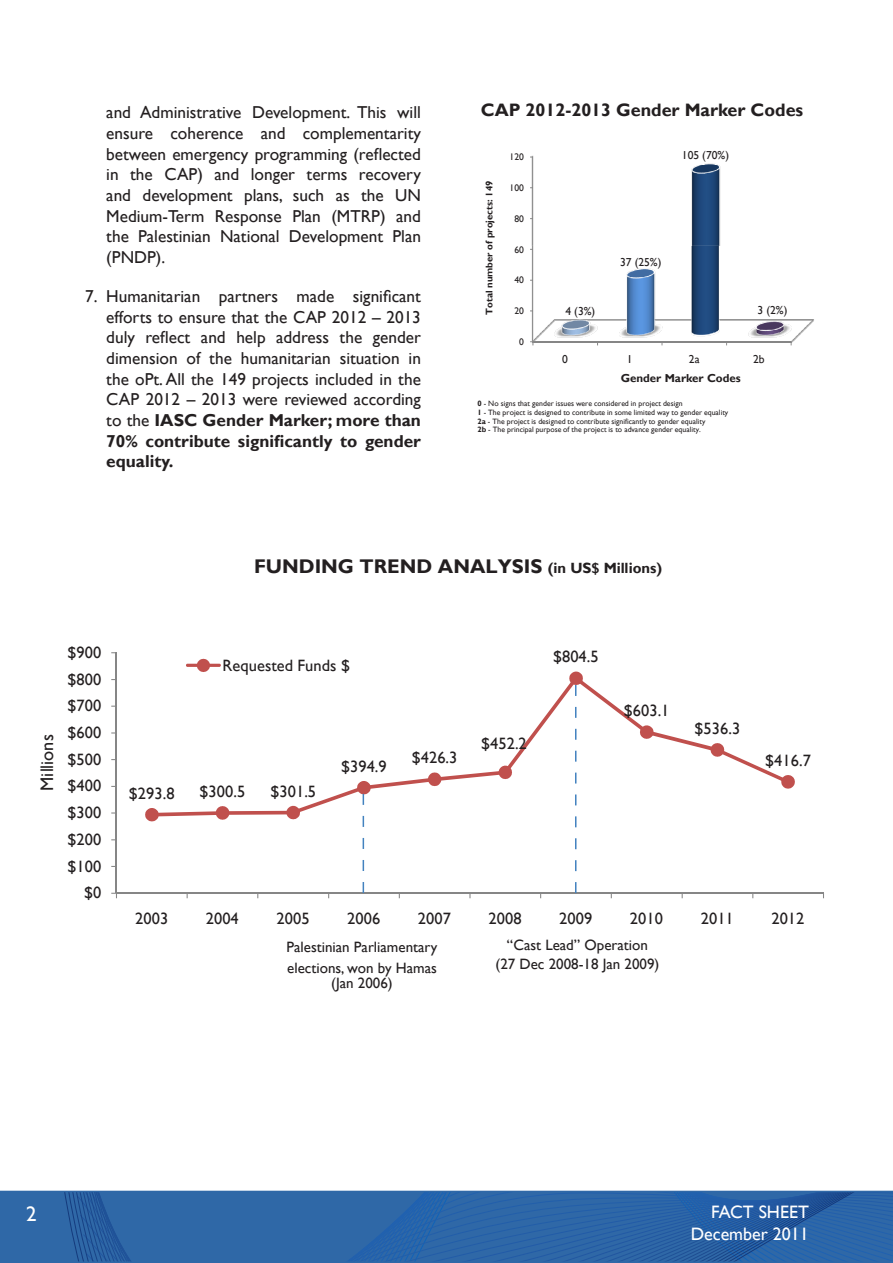
<style>
.page{position:relative;width:893px;height:1263px;background:#fff}
.page>*{position:absolute;margin:0;border:0;box-sizing:border-box;transform-origin:0 0}
.t1{font:21px "Gill Sans";color:#fff}
.t2{font:700 19.8px "Gill Sans";color:#231f20}
.t3{font:18.15px "Gill Sans";letter-spacing:.005em;color:#231f20}
.t4{font:700 18px "Gill Sans";color:#231f20}
.t5{font:18px/21.6px "Gill Sans";color:#fff;text-align:right}
.t6{font:700 17.4px "Gill Sans";color:#231f20}
.t7{font:17.25px/20.7px "Gill Sans";color:#231f20;text-align:justify}
.t8{font:16.5px "Gill Sans";letter-spacing:.005em;color:#231f20}
.t9{font:15px/21px "Gill Sans";color:#231f20}
.t10{font:14.85px/17.2px "Gill Sans";color:#231f20;text-align:center}
.t11{font:11.55px "Gill Sans";color:#231f20}
.t12{font:700 11.55px "Gill Sans";color:#231f20}
.t13{font:700 9.6px "Gill Sans";color:#231f20}
.t14{font:9.6px "Gill Sans";letter-spacing:.005em;color:#231f20}
.t15{font:7.8px/9px "Gill Sans";letter-spacing:.005em;color:#231f20}
.s1{font-weight:700}
.s2{font-size:14.85px}
</style>
<div class="page">
<svg style="left:0;top:1191px;width:893px;height:72px;background:#2b64a6"></svg>
<svg style="left:530px;top:155px;width:191px;height:91px"></svg>
<svg style="left:530px;top:246px;width:284px;height:100px"></svg>
<hr style="left:116px;top:653px;width:1px;height:71px;background:#868686">
<hr style="left:116px;top:724px;width:1px;height:169px;background:#868686">
<hr style="left:116px;top:893px;width:707px;height:1px;background:#868686">
<svg style="left:145px;top:659px;width:650px;height:239px"></svg>
<p class="t7" style="left:106px;top:102px;width:316px">and Administrative Development. This will ensure coherence and complementarity between emergency programming (reflected in the CAP) and longer terms recovery and development plans, such as the UN Medium-Term Response Plan (MTRP) and the Palestinian National Development Plan (PNDP).</p>
<p class="t7" style="left:106px;top:286px;width:316px;text-indent:-21px">7. Humanitarian partners made significant efforts to ensure that the CAP 2012 – 2013 duly reflect and help address the gender dimension of the humanitarian situation in the oPt. All the 149 projects included in the CAP 2012 – 2013 were reviewed according to the <span class="s1">IASC Gender Marker; more than 70% contribute significantly to gender equality.</span></p>
<p class="t4" style="left:481px;top:99px;width:324px">CAP 2012-2013 Gender Marker Codes</p>
<p class="t6" style="left:524px;top:105px;width:268px">CAP 2012 Gender Marker Codes</p>
<p class="t13" style="left:483px;top:315px;width:136px;rotate:-90deg">Total number of projects: 149</p>
<p class="t14" style="left:510px;top:152px;width:16px">120</p>
<p class="t11" style="left:682px;top:148px;width:49px">105 (70%)</p>
<p class="t14" style="left:510px;top:182px;width:16px">100</p>
<p class="t14" style="left:514px;top:213px;width:11px">80</p>
<p class="t14" style="left:514px;top:244px;width:11px">60</p>
<p class="t14" style="left:514px;top:275px;width:11px">40</p>
<p class="t14" style="left:514px;top:305px;width:11px">20</p>
<p class="t14" style="left:519px;top:336px;width:6px">0</p>
<p class="t11" style="left:565px;top:305px;width:31px">4 (3%)</p>
<p class="t11" style="left:620px;top:255px;width:43px">37 (25%)</p>
<p class="t11" style="left:757px;top:304px;width:32px">3 (2%)</p>
<p class="t11" style="left:562px;top:352px;width:7px">0</p>
<p class="t11" style="left:627px;top:352px;width:7px">1</p>
<p class="t11" style="left:689px;top:352px;width:12px">2a</p>
<p class="t11" style="left:753px;top:352px;width:13px">2b</p>
<p class="t12" style="left:621px;top:371px;width:121px">Gender Marker Codes</p>
<p class="t15" style="left:477px;top:399px;width:252px"><span class="s1">0</span> - No signs that gender issues were considered in project design<br><span class="s1">1</span> - The project is designed to contribute in some limited way to gender equality <span class="s1">2a</span> - The project is designed to contribute significantly to gender equality<br><span class="s1">2b</span> - The principal purpose of the project is to advance gender equality.</p>
<p class="t3" style="left:37px;top:791px;width:58px;rotate:-90deg">Millions</p>
<p class="t8" style="left:68px;top:643px;width:35px">$900</p>
<p class="t8" style="left:68px;top:670px;width:35px">$800</p>
<p class="t8" style="left:68px;top:696px;width:35px">$700</p>
<p class="t8" style="left:68px;top:723px;width:35px">$600</p>
<p class="t8" style="left:68px;top:750px;width:35px">$500</p>
<p class="t8" style="left:68px;top:776px;width:35px">$400</p>
<p class="t8" style="left:68px;top:803px;width:35px">$300</p>
<p class="t8" style="left:68px;top:830px;width:35px">$200</p>
<p class="t8" style="left:68px;top:856px;width:35px">$100</p>
<p class="t8" style="left:84px;top:883px;width:19px">$0</p>
<p class="t2" style="left:254px;top:554px;width:410px">FUNDING TREND ANALYSIS <span class="s2">(in US$ Millions)</span></p>
<p class="t8" style="left:223px;top:656px;width:129px">Requested Funds $</p>
<p class="t8" style="left:129px;top:783px;width:47px">$293.8</p>
<p class="t8" style="left:200px;top:781px;width:47px">$300.5</p>
<p class="t8" style="left:270px;top:781px;width:47px">$301.5</p>
<p class="t8" style="left:341px;top:756px;width:47px">$394.9</p>
<p class="t8" style="left:412px;top:748px;width:47px">$426.3</p>
<p class="t8" style="left:481px;top:733px;width:47px">$452.2</p>
<p class="t8" style="left:553px;top:647px;width:47px">$804.5</p>
<p class="t8" style="left:624px;top:701px;width:47px">$603.1</p>
<p class="t8" style="left:695px;top:718px;width:47px">$536.3</p>
<p class="t8" style="left:765px;top:750px;width:47px">$416.7</p>
<p class="t8" style="left:135px;top:908px;width:35px">2003</p>
<p class="t8" style="left:206px;top:908px;width:35px">2004</p>
<p class="t8" style="left:276px;top:908px;width:35px">2005</p>
<p class="t8" style="left:347px;top:908px;width:35px">2006</p>
<p class="t8" style="left:418px;top:908px;width:35px">2007</p>
<p class="t8" style="left:489px;top:908px;width:35px">2008</p>
<p class="t8" style="left:559px;top:908px;width:35px">2009</p>
<p class="t8" style="left:630px;top:908px;width:35px">2010</p>
<p class="t8" style="left:701px;top:908px;width:35px">2011</p>
<p class="t8" style="left:771px;top:908px;width:35px">2012</p>
<p class="t9" style="left:507px;top:935px;width:142px">“Cast Lead” Operation</p>
<p class="t9" style="left:495px;top:954px;width:165px">(27 Dec 2008-18 Jan 2009)</p>
<p class="t9" style="left:286px;top:936px;width:153px">Palestinian Parliamentary elections, won by Hamas</p>
<p class="t9" style="left:331px;top:973px;width:63px">(Jan 2006)</p>
<p class="t10" style="left:308px;top:939px;width:106px">Hamas won the election (January<br>2006)</p>
<p class="t10" style="left:505px;top:939px;width:154px">Cast Lead Operation<br>27 Dec 2008-18 Jan 2009</p>
<p class="t1" style="left:26px;top:1201px;width:12px">2</p>
<p class="t5" style="left:691px;top:1201px;width:120px">FACT SHEET<br>December 2011</p>
</div>
